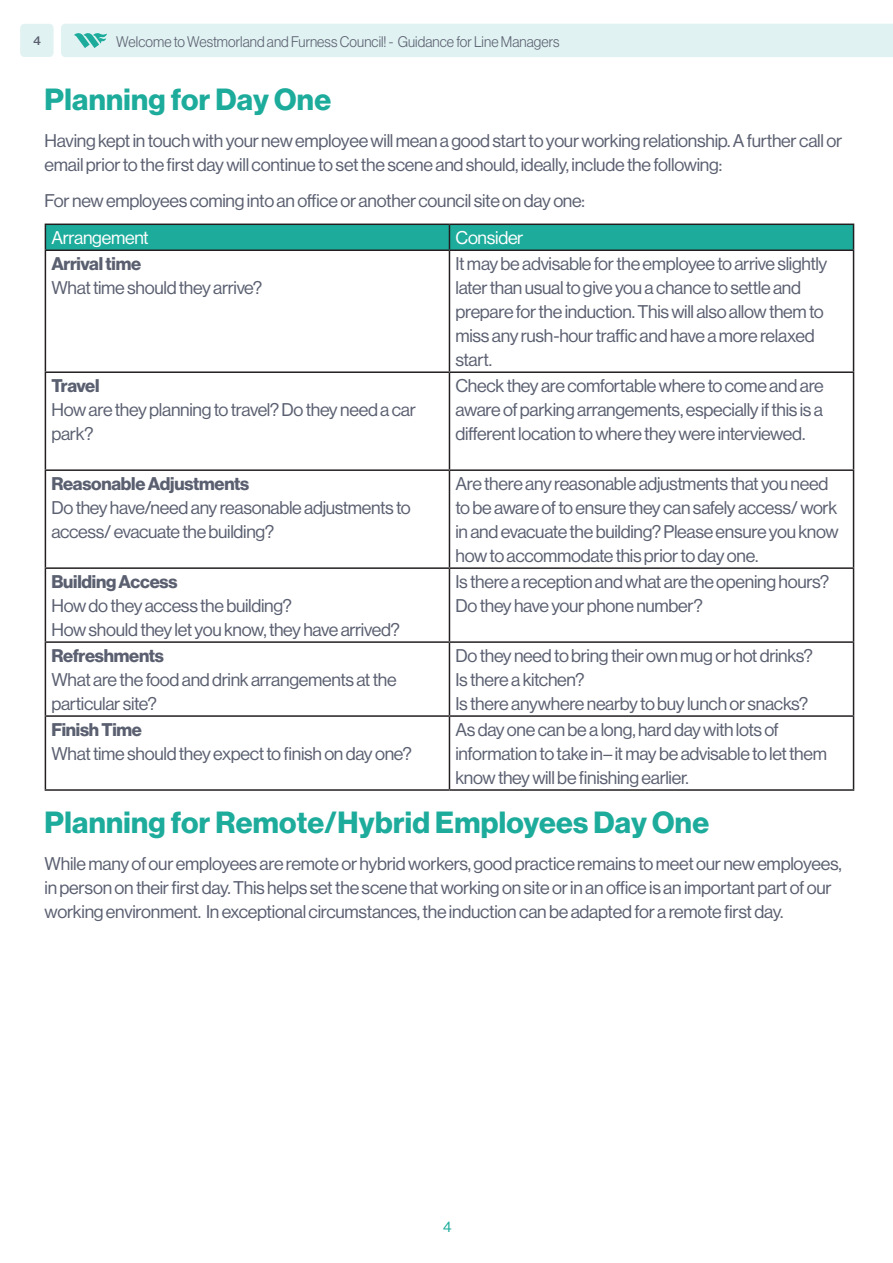
<style>
.page{position:relative;width:893px;height:1263px;background:#fff}
.page>*{position:absolute;margin:0;border:0;box-sizing:border-box;transform-origin:0 0}
.t1{font:30px "N Haas Grotesk DS Pro 75 Bd";letter-spacing:.01em;color:#1dac9c}
.t2{font:18px/24px "N Haas Grotesk DS Pro 55 Rg";letter-spacing:-.015em;color:#5b6071}
.t3{font:18px "N Haas Grotesk DS Pro 75 Bd";letter-spacing:-.015em;color:#5b6071}
.t4{font:18px "N Haas Grotesk DS Pro 55 Rg";letter-spacing:-.015em;color:#fff}
.t5{font:15px "N Haas Grotesk DS Pro 45 Lt";letter-spacing:.005em;color:#5b6071;scale:.95 1}
.t6{font:15px "N Haas Grotesk DS Pro 55 Rg";color:#1dac9c}
.t7{font:12px "N Haas Grotesk TX Pro 65 Md";color:#5b6071}
</style>
<div class="page">
<div style="left:45px;top:224px;width:809px;height:25px;background:#1dac9c"></div>
<hr style="left:45px;top:249px;width:404px;height:2px;background:#231f20">
<hr style="left:45px;top:251px;width:1px;height:120px;background:#231f20">
<hr style="left:449px;top:249px;width:405px;height:2px;background:#231f20">
<hr style="left:449px;top:251px;width:1px;height:120px;background:#231f20">
<hr style="left:853px;top:251px;width:1px;height:120px;background:#231f20">
<hr style="left:45px;top:371px;width:404px;height:2px;background:#231f20">
<hr style="left:45px;top:373px;width:1px;height:96px;background:#231f20">
<hr style="left:449px;top:371px;width:405px;height:2px;background:#231f20">
<hr style="left:449px;top:373px;width:1px;height:96px;background:#231f20">
<hr style="left:853px;top:373px;width:1px;height:96px;background:#231f20">
<hr style="left:45px;top:469px;width:404px;height:2px;background:#231f20">
<hr style="left:45px;top:471px;width:1px;height:96px;background:#231f20">
<hr style="left:449px;top:469px;width:405px;height:2px;background:#231f20">
<hr style="left:449px;top:471px;width:1px;height:96px;background:#231f20">
<hr style="left:853px;top:471px;width:1px;height:96px;background:#231f20">
<hr style="left:45px;top:567px;width:404px;height:2px;background:#231f20">
<hr style="left:45px;top:569px;width:1px;height:72px;background:#231f20">
<hr style="left:449px;top:567px;width:405px;height:2px;background:#231f20">
<hr style="left:449px;top:569px;width:1px;height:72px;background:#231f20">
<hr style="left:853px;top:569px;width:1px;height:72px;background:#231f20">
<hr style="left:45px;top:641px;width:404px;height:2px;background:#231f20">
<hr style="left:45px;top:643px;width:1px;height:72px;background:#231f20">
<hr style="left:449px;top:641px;width:405px;height:2px;background:#231f20">
<hr style="left:449px;top:643px;width:1px;height:72px;background:#231f20">
<hr style="left:853px;top:643px;width:1px;height:72px;background:#231f20">
<hr style="left:45px;top:715px;width:404px;height:2px;background:#231f20">
<hr style="left:45px;top:717px;width:1px;height:72px;background:#231f20">
<hr style="left:449px;top:715px;width:405px;height:2px;background:#231f20">
<hr style="left:449px;top:717px;width:1px;height:72px;background:#231f20">
<hr style="left:853px;top:717px;width:1px;height:72px;background:#231f20">
<hr style="left:45px;top:789px;width:404px;height:2px;background:#231f20">
<hr style="left:449px;top:789px;width:405px;height:2px;background:#231f20">
<div style="left:61px;top:24px;width:832px;height:33px;background:#e0f2f1"></div>
<div style="left:20px;top:24px;width:34px;height:33px;background:#e0f2f1;border-radius:4px"></div>
<p class="t7" style="left:33px;top:33px;width:9px">4</p>
<p class="t5" style="left:116px;top:33px;width:468px">Welcome to Westmorland and Furness Council! - Guidance for Line Managers</p>
<p class="t1" style="left:45px;top:82px;width:288px">Planning for Day One</p>
<p class="t2" style="left:45px;top:129px;width:799px">Having kept in touch with your new employee will mean a good start to your working relationship. A further call or email prior to the first day will continue to set the scene and should, ideally, include the following:</p>
<p class="t2" style="left:45px;top:189px;width:542px">For new employees coming into an office or another council site on day one:</p>
<p class="t4" style="left:51px;top:228px;width:99px">Arrangement</p>
<p class="t4" style="left:455px;top:228px;width:70px">Consider</p>
<p class="t3" style="left:51px;top:253px;width:91px">Arrival time</p>
<p class="t2" style="left:51px;top:276px;width:212px">What time should they arrive?</p>
<p class="t2" style="left:455px;top:252px;width:373px">It may be advisable for the employee to arrive slightly later than usual to give you a chance to settle and prepare for the induction. This will also allow them to miss any rush-hour traffic and have a more relaxed start.</p>
<p class="t3" style="left:51px;top:375px;width:50px">Travel</p>
<p class="t2" style="left:51px;top:398px;width:366px">How are they planning to travel? Do they need a car park?</p>
<p class="t3" style="left:51px;top:473px;width:199px">Reasonable Adjustments</p>
<p class="t2" style="left:51px;top:496px;width:361px">Do they have/need any reasonable adjustments to access/ evacuate the building?</p>
<p class="t3" style="left:51px;top:571px;width:128px">Building Access</p>
<p class="t2" style="left:51px;top:594px;width:242px">How do they access the building?</p>
<p class="t2" style="left:51px;top:618px;width:350px">How should they let you know, they have arrived?</p>
<p class="t3" style="left:51px;top:645px;width:114px">Refreshments</p>
<p class="t2" style="left:51px;top:668px;width:347px">What are the food and drink arrangements at the particular site?</p>
<p class="t2" style="left:455px;top:374px;width:370px;text-align:justify">Check they are comfortable where to come and are aware of parking arrangements, especially if this is a different location to where they were interviewed.</p>
<p class="t2" style="left:455px;top:472px;width:385px">Are there any reasonable adjustments that you need to be aware of to ensure they can safely access/ work in and evacuate the building? Please ensure you know how to accommodate this prior to day one.</p>
<p class="t2" style="left:455px;top:570px;width:375px">Is there a reception and what are the opening hours?</p>
<p class="t2" style="left:455px;top:594px;width:249px">Do they have your phone number?</p>
<p class="t2" style="left:455px;top:644px;width:359px">Do they need to bring their own mug or hot drinks?</p>
<p class="t2" style="left:455px;top:668px;width:131px">Is there a kitchen?</p>
<p class="t2" style="left:455px;top:692px;width:354px">Is there anywhere nearby to buy lunch or snacks?</p>
<p class="t2" style="left:455px;top:718px;width:373px">As day one can be a long, hard day with lots of information to take in– it may be advisable to let them know they will be finishing earlier.</p>
<p class="t1" style="left:45px;top:805px;width:666px">Planning for Remote/Hybrid Employees Day One</p>
<p class="t2" style="left:45px;top:851px;width:799px">While many of our employees are remote or hybrid workers, good practice remains to meet our new employees, in person on their first day. This helps set the scene that working on site or in an office is an important part of our working environment. In exceptional circumstances, the induction can be adapted for a remote first day.</p>
<p class="t3" style="left:51px;top:719px;width:92px">Finish Time</p>
<p class="t2" style="left:51px;top:742px;width:362px">What time should they expect to finish on day one?</p>
<p class="t6" style="left:443px;top:1218px;width:10px">4</p>
</div>
